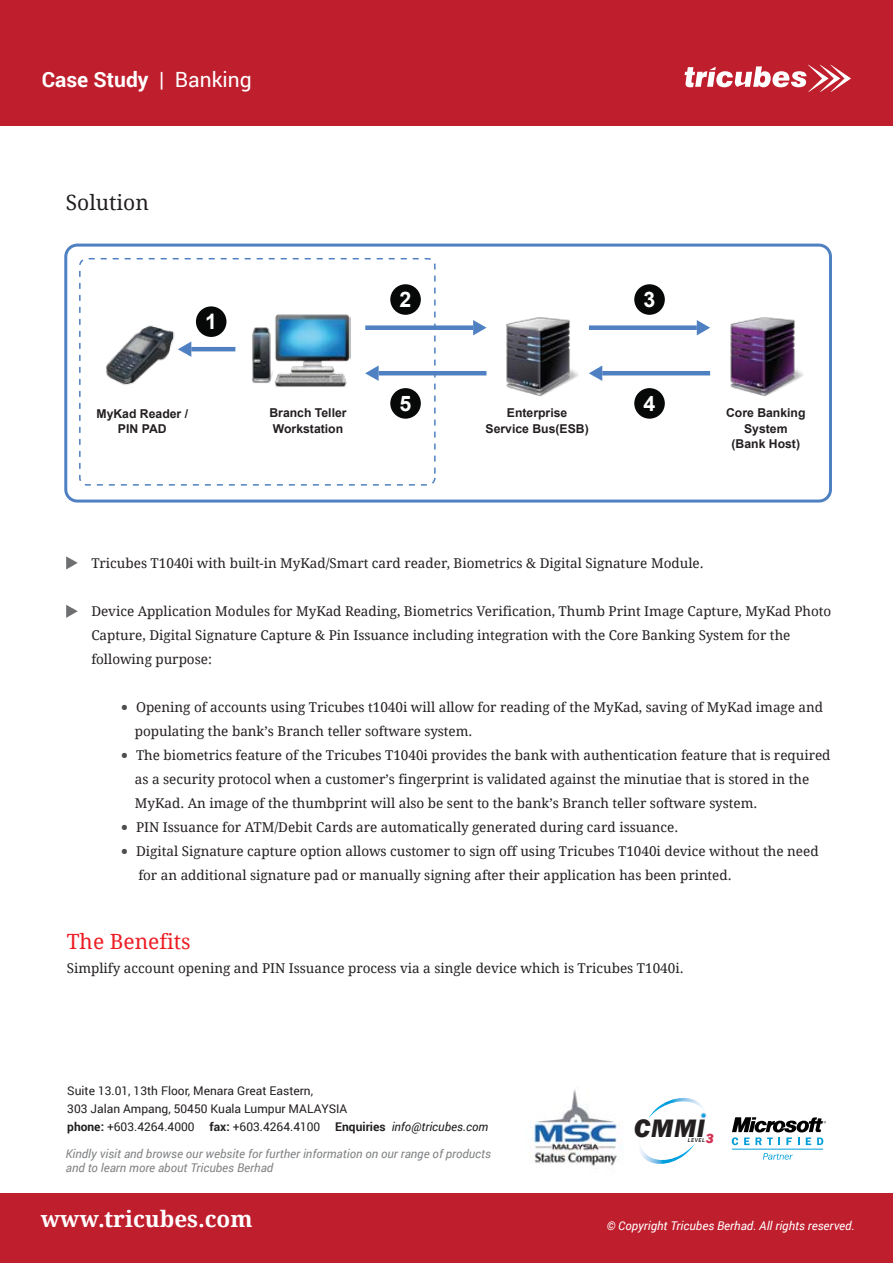
<style>
.page{position:relative;width:893px;height:1263px;background:#fff}
.page>*{position:absolute;margin:0;border:0;box-sizing:border-box;transform-origin:0 0}
.t1{font:italic 800 25.95px "Franklin Gothic";color:#231f20}
.t2{font:700 22.5px "Droid Serif";color:#fff}
.t3{font:700 21.45px "Arial";color:#fff}
.t4{font:700 21px "Roboto";color:#fff}
.t5{font:21px "Droid Serif";color:#ed1d24}
.t6{font:21px "Droid Serif";color:#231f20}
.t7{font:13.5px/24px "Droid Serif";color:#231f20}
.t8{font:italic 800 13.5px "Franklin Gothic";color:#d33151}
.t9{font:700 12.15px/15.5px "Arial";color:#231f20;text-align:center}
.t10{font:12px/18px "Roboto";color:#231f20}
.t11{font:italic 12px/14.4px "Roboto";color:#818385}
.t12{font:italic 12px "Roboto";color:#fff}
.t13{font:italic 500 5.7px "Franklin Gothic";letter-spacing:.1em;color:#231f20}
.s1{font-weight:400}
.s2{font-family:"Arial";font-size:21px;color:#4e4e4e}
.s3{font-weight:700}
.s4{font-style:italic}
</style>
<div class="page">
<div style="left:0;top:1193px;width:893px;height:70px;background:#bf1e2d"></div>
<div style="left:0;top:0;width:893px;height:126px;background:#bf1e2d"></div>
<hr style="left:732px;top:1149px;width:91px;height:1px;background:#009ed8">
<svg style="left:763px;top:1153px;width:30px;height:7px"></svg>
<svg style="left:732px;top:1117px;width:94px;height:28px"></svg>
<img style="left:530px;top:1089px;width:90px;height:78px">
<svg style="left:640px;top:1128px;width:55px;height:36px"></svg>
<svg style="left:649px;top:1098px;width:57px;height:20px"></svg>
<svg style="left:66px;top:556px;width:12px;height:13px"></svg>
<svg style="left:66px;top:605px;width:12px;height:13px"></svg>
<img style="left:252px;top:314px;width:98px;height:74px">
<img style="left:106px;top:321px;width:90px;height:64px">
<img style="left:730px;top:317px;width:73px;height:79px">
<img style="left:506px;top:317px;width:73px;height:79px">
<hr style="left:191px;top:347px;width:44px;height:4px;background:#4e80c2">
<svg style="left:178px;top:341px;width:13px;height:16px"></svg>
<hr style="left:379px;top:371px;width:107px;height:4px;background:#4e80c2">
<svg style="left:365px;top:365px;width:14px;height:16px"></svg>
<div style="left:365px;top:325px;width:108px;height:5px;background:#4e80c2"></div>
<svg style="left:473px;top:320px;width:13px;height:15px"></svg>
<hr style="left:602px;top:371px;width:108px;height:4px;background:#4e80c2">
<svg style="left:589px;top:365px;width:13px;height:16px"></svg>
<div style="left:589px;top:325px;width:108px;height:5px;background:#4e80c2"></div>
<svg style="left:697px;top:320px;width:13px;height:15px"></svg>
<div style="left:196px;top:306px;width:30px;height:31px;background:#070909;border-radius:50%"></div>
<div style="left:390px;top:284px;width:31px;height:31px;background:#070909;border-radius:50%"></div>
<div style="left:390px;top:388px;width:31px;height:31px;background:#070909;border-radius:50%"></div>
<div style="left:634px;top:284px;width:31px;height:31px;background:#070909;border-radius:50%"></div>
<div style="left:634px;top:388px;width:31px;height:31px;background:#070909;border-radius:50%"></div>
<div style="left:79px;top:258px;width:357px;height:228px;border:2px dashed #4e80c2;border-radius:7px"></div>
<div style="left:64px;top:244px;width:768px;height:258px;border:3px solid #4e80c2;border-radius:12px"></div>
<svg style="left:684px;top:65px;width:167px;height:27px"></svg>
<h3 class="t4" style="left:42px;top:64px;width:211px">Case Study <span class="s1">| Banking</span></h3>
<h3 class="t6" style="left:66px;top:189px;width:85px">Solution</h3>
<h3 class="t3" style="left:205px;top:307px;width:13px">1</h3>
<h3 class="t3" style="left:400px;top:285px;width:13px">2</h3>
<h3 class="t3" style="left:644px;top:285px;width:13px">3</h3>
<h3 class="t3" style="left:644px;top:389px;width:13px">4</h3>
<h3 class="t3" style="left:400px;top:389px;width:13px">5</h3>
<p class="t9" style="left:96px;top:406px;width:93px">MyKad Reader /<br>PIN PAD</p>
<p class="t9" style="left:269px;top:405px;width:79px;text-align:left">Branch Teller<br>Workstation</p>
<p class="t9" style="left:485px;top:405px;width:105px">Enterprise<br>Service Bus(ESB)</p>
<p class="t9" style="left:726px;top:405px;width:81px">Core Banking<br>System (Bank Host)</p>
<p class="t7" style="left:91px;top:552px;width:614px">Tricubes T1040i with built-in MyKad/Smart card reader, Biometrics &amp; Digital Signature Module.</p>
<p class="t7" style="left:91px;top:600px;width:741px">Device Application Modules for MyKad Reading, Biometrics Verification, Thumb Print Image Capture, MyKad Photo<br>Capture, Digital Signature Capture &amp; Pin Issuance including integration with the Core Banking System for the following purpose:</p>
<p class="t7" style="left:135px;top:696px;width:690px;text-indent:-14px"><span class="s2">•</span> Opening of accounts using Tricubes t1040i will allow for reading of the MyKad, saving of MyKad image and populating the bank’s Branch teller software system.</p>
<p class="t7" style="left:135px;top:744px;width:697px;text-indent:-14px"><span class="s2">•</span> The biometrics feature of the Tricubes T1040i provides the bank with authentication feature that is required as a security protocol when a customer’s fingerprint is validated against the minutiae that is stored in the<br>MyKad. An image of the thumbprint will also be sent to the bank’s Branch teller software system.</p>
<p class="t7" style="left:121px;top:816px;width:559px"><span class="s2">•</span> PIN Issuance for ATM/Debit Cards are automatically generated during card issuance.</p>
<p class="t7" style="left:138px;top:840px;width:682px;text-indent:-18px"><span class="s2">•</span> Digital Signature capture option allows customer to sign off using Tricubes T1040i device without the need for an additional signature pad or manually signing after their application has been printed.</p>
<h3 class="t5" style="left:67px;top:929px;width:125px">The Benefits</h3>
<p class="t7" style="left:67px;top:957px;width:618px">Simplify account opening and PIN Issuance process via a single device which is Tricubes T1040i.</p>
<p class="t10" style="left:67px;top:1081px;width:423px">Suite 13.01, 13th Floor, Menara Great Eastern,<br>303 Jalan Ampang, 50450 Kuala Lumpur MALAYSIA<br><span class="s3">phone:</span> +603.4264.4000 <span class="s3">fax:</span> +603.4264.4100 <span class="s3">Enquiries</span> <span class="s4">info@tricubes.com</span></p>
<p class="t11" style="left:66px;top:1146px;width:427px">Kindly visit and browse our website for further information on our range of products and to learn more about Tricubes Berhad</p>
<h2 class="t2" style="left:41px;top:1205px;width:213px">www.tricubes.com</h2>
<h1 class="t1" style="left:634px;top:1111px;width:72px">CMMI</h1>
<p class="t13" style="left:688px;top:1137px;width:18px">LEVEL</p>
<p class="t8" style="left:706px;top:1130px;width:9px">3</p>
<p class="t12" style="left:607px;top:1217px;width:250px">© Copyright Tricubes Berhad. All rights reserved.</p>
</div>
